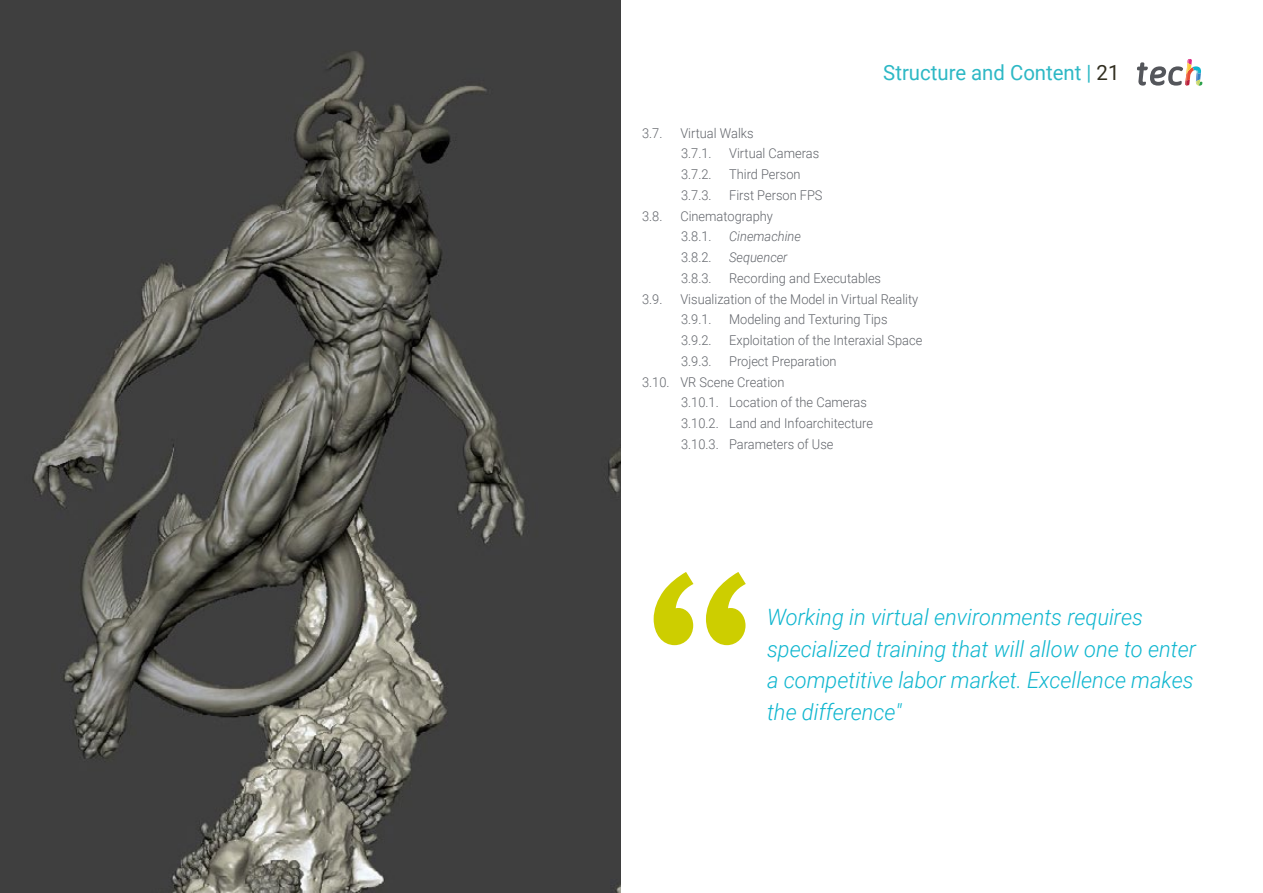
<style>
.page{position:relative;width:1263px;height:893px;background:#fff}
.page>*{position:absolute;margin:0;border:0;box-sizing:border-box;transform-origin:0 0}
.t1{font:italic 300 22.5px/31.5px "Roboto";color:#0fb6cf}
.t2{font:21px "Roboto";color:#2db8c5}
.t3{font:300 13.5px/20.7px "Roboto";color:#61646a;scale:.95 1}
.t4{font:italic 300 13.5px "Roboto";color:#61646a;scale:.95 1}
.s1{color:#312e20}
</style>
<div class="page">
<svg style="left:1137px;top:59px;width:65px;height:27px"></svg>
<svg style="left:654px;top:572px;width:92px;height:73px"></svg>
<img style="left:0;top:0;width:621px;height:893px">
<p class="t3" style="left:642px;top:122px;width:23px">3.7.</p>
<p class="t3" style="left:680px;top:122px;width:79px">Virtual Walks<br>3.7.1.</p>
<p class="t3" style="left:729px;top:143px;width:96px">Virtual Cameras</p>
<p class="t3" style="left:681px;top:164px;width:34px">3.7.2.</p>
<p class="t3" style="left:729px;top:164px;width:77px">Third Person</p>
<p class="t3" style="left:681px;top:184px;width:34px">3.7.3.</p>
<p class="t3" style="left:729px;top:184px;width:100px">First Person FPS</p>
<p class="t3" style="left:642px;top:205px;width:23px">3.8.</p>
<p class="t3" style="left:680px;top:205px;width:99px">Cinematography<br>3.8.1.</p>
<p class="t4" style="left:729px;top:227px;width:77px">Cinemachine</p>
<h2 class="t2" style="left:883px;top:57px;width:238px">Structure and Content | <span class="s1">21</span></h2>
<p class="t3" style="left:681px;top:247px;width:34px">3.8.2.</p>
<p class="t4" style="left:729px;top:248px;width:63px">Sequencer</p>
<p class="t3" style="left:681px;top:267px;width:34px">3.8.3.</p>
<p class="t3" style="left:729px;top:267px;width:161px">Recording and Executables</p>
<p class="t3" style="left:642px;top:288px;width:23px">3.9.</p>
<p class="t3" style="left:680px;top:288px;width:252px">Visualization of the Model in Virtual Reality<br>3.9.1.</p>
<p class="t3" style="left:729px;top:309px;width:168px">Modeling and Texturing Tips</p>
<p class="t3" style="left:681px;top:330px;width:34px">3.9.2.</p>
<p class="t3" style="left:729px;top:330px;width:205px">Exploitation of the Interaxial Space</p>
<p class="t3" style="left:681px;top:350px;width:34px">3.9.3.</p>
<p class="t3" style="left:642px;top:350px;width:206px;text-indent:87px">Project Preparation<br>3.10. VR Scene Creation</p>
<p class="t3" style="left:681px;top:392px;width:203px">3.10.1. Location of the Cameras<br>3.10.2. Land and Infoarchitecture<br>3.10.3. Parameters of Use</p>
<h1 class="t1" style="left:767px;top:601px;width:430px">Working in virtual environments requires specialized training that will allow one to enter a competitive labor market. Excellence makes the difference"</h1>
</div>
